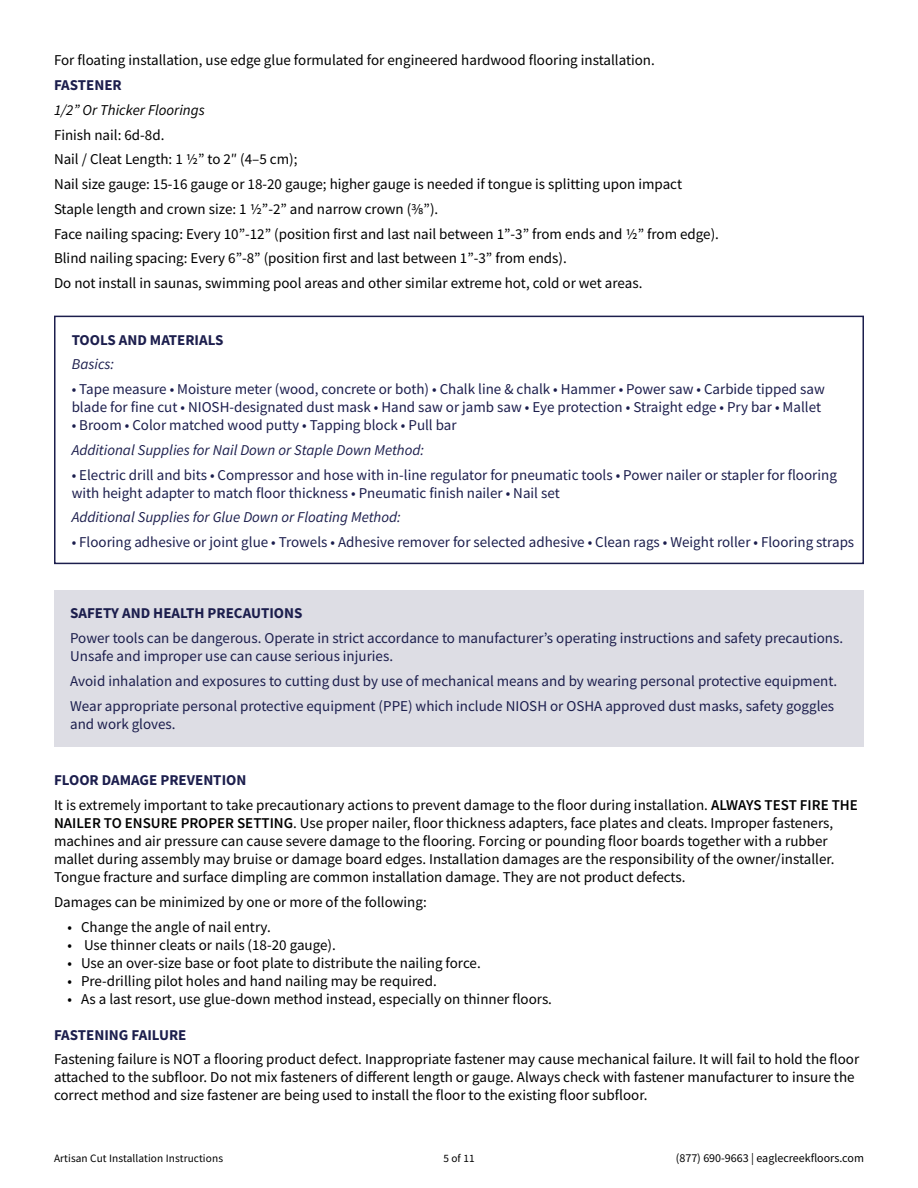
<style>
.page{position:relative;width:918px;height:1188px;background:#fff}
.page>*{position:absolute;margin:0;border:0;box-sizing:border-box;transform-origin:0 0}
.t1{font:15px/24.8px "Source Sans Pro";color:#000}
.t2{font:15px/18px "Source Sans Pro";color:#1c1e4d}
.t3{font:italic 15px "Source Sans Pro";color:#1c1e4d}
.t4{font:700 15px "Source Sans Pro";color:#1c1e4d}
.t5{font:italic 15px "Source Sans Pro";color:#000}
.t6{font:12px "Source Sans Pro";color:#000}
.t7{font:11.25px "Source Sans Pro";letter-spacing:.01em;color:#000}
.s1{font-weight:700;color:#1c1e4d}
.s2{font-weight:600}
</style>
<div class="page">
<div style="left:54px;top:590px;width:810px;height:156px;background:#dddde4"></div>
<div style="left:54px;top:316px;width:810px;height:248px;border:2px solid #1c1e4d"></div>
<p class="t1" style="left:54px;top:48px;width:602px">For floating installation, use edge glue formulated for engineered hardwood flooring installation.</p>
<p class="t4" style="left:54px;top:75px;width:69px">FASTENER</p>
<p class="t5" style="left:54px;top:100px;width:152px">1/2” Or Thicker Floorings</p>
<p class="t1" style="left:54px;top:122px;width:666px">Finish nail: 6d-8d.<br>Nail / Cleat Length: 1 1/2” to 2″ (4–5 cm);<br>Nail size gauge: 15-16 gauge or 18-20 gauge; higher gauge is needed if tongue is splitting upon impact Staple length and crown size: 1 1/2”-2” and narrow crown (3/8”).<br>Face nailing spacing: Every 10”-12” (position first and last nail between 1”-3” from ends and 1/2” from edge).<br>Blind nailing spacing: Every 6”-8” (position first and last between 1”-3” from ends).<br>Do not install in saunas, swimming pool areas and other similar extreme hot, cold or wet areas.</p>
<p class="t4" style="left:72px;top:329px;width:153px">TOOLS AND MATERIALS</p>
<p class="t3" style="left:72px;top:355px;width:44px">Basics:</p>
<p class="t2" style="left:72px;top:380px;width:755px">• Tape measure • Moisture meter (wood, concrete or both) • Chalk line &amp; chalk • Hammer • Power saw • Carbide tipped saw blade for fine cut • NIOSH-designated dust mask • Hand saw or jamb saw • Eye protection • Straight edge • Pry bar • Mallet</p>
<p class="t2" style="left:72px;top:416px;width:386px">• Broom • Color matched wood putty • Tapping block • Pull bar</p>
<p class="t3" style="left:72px;top:440px;width:354px">Additional Supplies for Nail Down or Staple Down Method:</p>
<p class="t2" style="left:72px;top:466px;width:767px">• Electric drill and bits • Compressor and hose with in-line regulator for pneumatic tools • Power nailer or stapler for flooring with height adapter to match floor thickness • Pneumatic finish nailer • Nail set</p>
<p class="t3" style="left:72px;top:508px;width:331px">Additional Supplies for Glue Down or Floating Method:</p>
<p class="t2" style="left:72px;top:533px;width:784px">• Flooring adhesive or joint glue • Trowels • Adhesive remover for selected adhesive • Clean rags • Weight roller • Flooring straps</p>
<p class="t4" style="left:70px;top:603px;width:234px">SAFETY AND HEALTH PRECAUTIONS</p>
<p class="t2" style="left:70px;top:629px;width:774px">Power tools can be dangerous. Operate in strict accordance to manufacturer’s operating instructions and safety precautions.<br>Unsafe and improper use can cause serious injuries.</p>
<p class="t2" style="left:70px;top:669px;width:769px;line-height:24.8px">Avoid inhalation and exposures to cutting dust by use of mechanical means and by wearing personal protective equipment.<br>Wear appropriate personal protective equipment (PPE) which include NIOSH or OSHA approved dust masks, safety goggles</p>
<p class="t2" style="left:70px;top:715px;width:107px">and work gloves.</p>
<p class="t1" style="left:54px;top:768px;width:805px"><span class="s1">FLOOR DAMAGE PREVENTION<br></span>It is extremely important to take precautionary actions to prevent damage to the floor during installation. <span class="s2">ALWAYS TEST FIRE THE</span></p>
<p class="t1" style="left:54px;top:814px;width:782px;line-height:18px"><span class="s2">NAILER TO ENSURE PROPER SETTING</span>. Use proper nailer, floor thickness adapters, face plates and cleats. Improper fasteners, machines and air pressure can cause severe damage to the flooring. Forcing or pounding floor boards together with a rubber mallet during assembly may bruise or damage board edges. Installation damages are the responsibility of the owner/installer.<br>Tongue fracture and surface dimpling are common installation damage. They are not product defects.</p>
<p class="t1" style="left:54px;top:889px;width:374px">Damages can be minimized by one or more of the following:</p>
<p class="t1" style="left:68px;top:914px;width:205px">• Change the angle of nail entry.</p>
<p class="t1" style="left:68px;top:932px;width:270px">• Use thinner cleats or nails (18-20 gauge).</p>
<p class="t1" style="left:68px;top:950px;width:415px">• Use an over-size base or foot plate to distribute the nailing force.</p>
<p class="t1" style="left:68px;top:968px;width:371px">• Pre-drilling pilot holes and hand nailing may be required.</p>
<p class="t1" style="left:68px;top:986px;width:486px">• As a last resort, use glue-down method instead, especially on thinner floors.</p>
<p class="t4" style="left:54px;top:1024px;width:134px">FASTENING FAILURE</p>
<p class="t1" style="left:54px;top:1050px;width:807px;line-height:18px">Fastening failure is NOT a flooring product defect. Inappropriate fastener may cause mechanical failure. It will fail to hold the floor attached to the subfloor. Do not mix fasteners of different length or gauge. Always check with fastener manufacturer to insure the correct method and size fastener are being used to install the floor to the existing floor subfloor.</p>
<p class="t7" style="left:54px;top:1151px;width:171px">Artisan Cut Installation Instructions</p>
<p class="t7" style="left:443px;top:1151px;width:33px">5 of 11</p>
<p class="t6" style="left:676px;top:1151px;width:190px">(877) 690-9663 | eaglecreekfloors.com</p>
</div>
